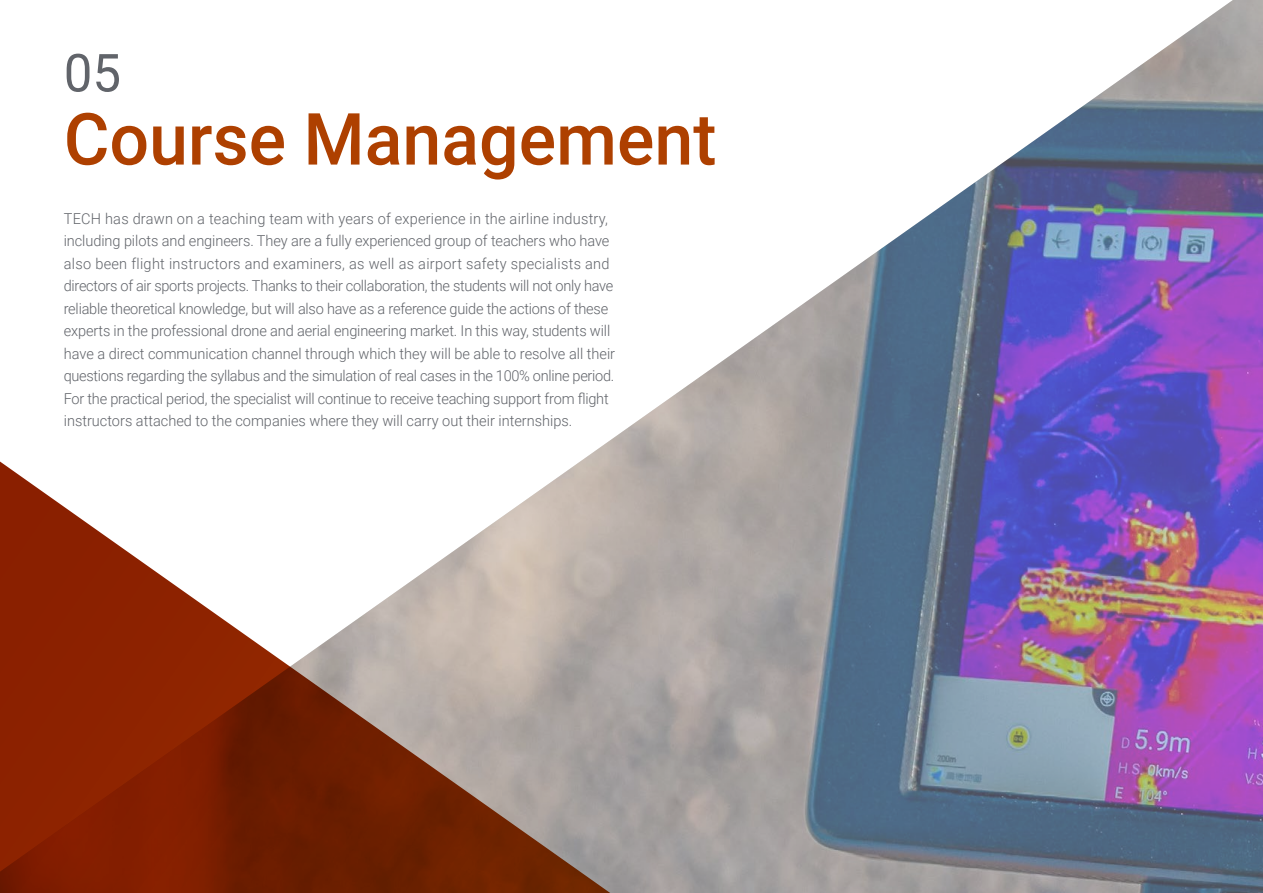
<style>
.page{position:relative;width:1263px;height:893px;background:#fff}
.page>*{position:absolute;margin:0;border:0;box-sizing:border-box;transform-origin:0 0}
.t1{font:500 72px "Roboto";color:#ae4000}
.t2{font:52.5px "Roboto";color:#61646a}
.t3{font:300 15px/22.5px "Roboto";letter-spacing:-.01em;color:#61646a}
</style>
<div class="page">
<img style="left:602px;top:0;width:661px;height:893px">
<svg style="left:0;top:446px;width:640px;height:447px"></svg>
<h2 class="t2" style="left:64px;top:36px;width:59px">05</h2>
<h1 class="t1" style="left:64px;top:89px;width:654px">Course Management</h1>
<p class="t3" style="left:64px;top:207px;width:553px">TECH has drawn on a teaching team with years of experience in the airline industry, including pilots and engineers. They are a fully experienced group of teachers who have also been flight instructors and examiners, as well as airport safety specialists and directors of air sports projects. Thanks to their collaboration, the students will not only have reliable theoretical knowledge, but will also have as a reference guide the actions of these experts in the professional drone and aerial engineering market. In this way, students will have a direct communication channel through which they will be able to resolve all their questions regarding the syllabus and the simulation of real cases in the 100% online period.<br>For the practical period, the specialist will continue to receive teaching support from flight instructors attached to the companies where they will carry out their internships.</p>
</div>
